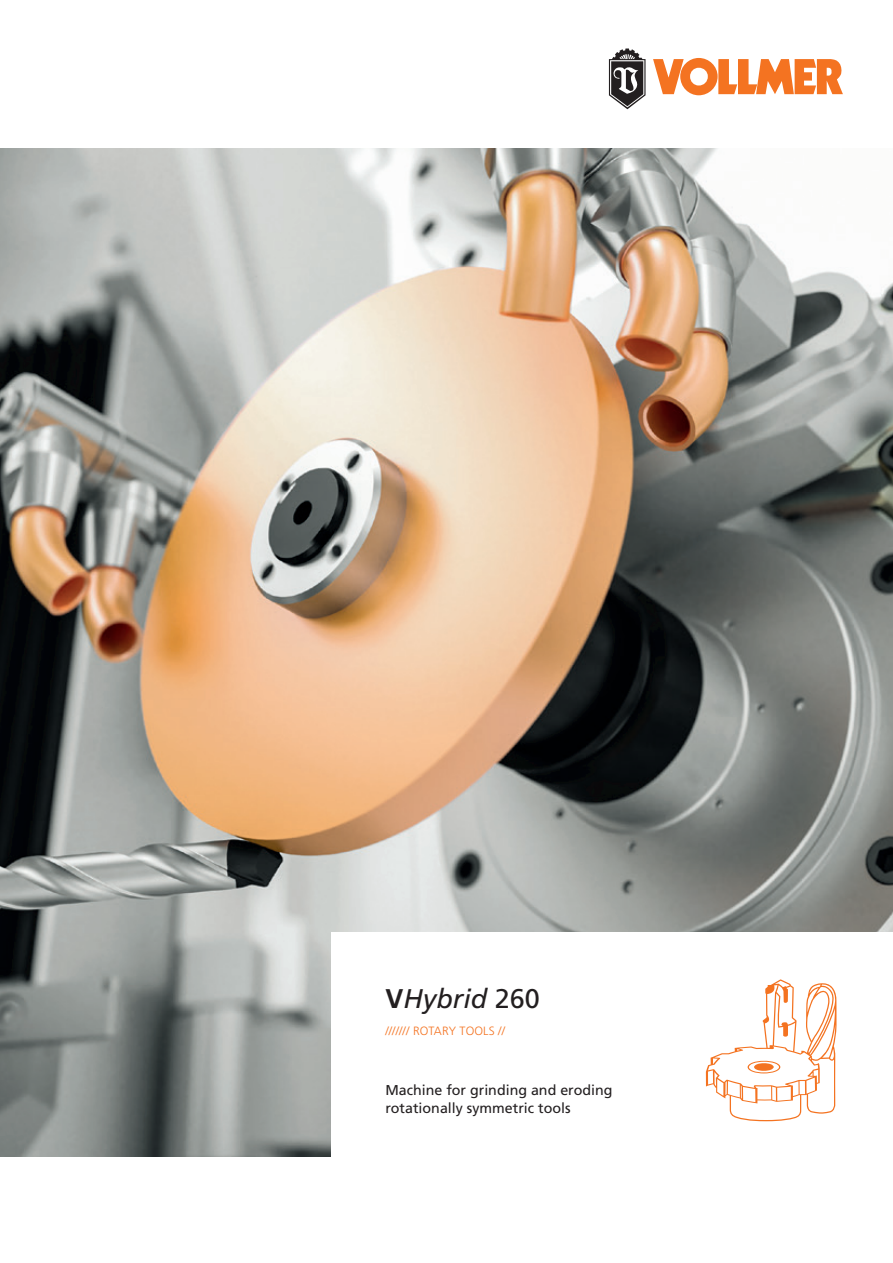
<style>
.page{position:relative;width:893px;height:1263px;background:#fff}
.page>*{position:absolute;margin:0;border:0;box-sizing:border-box;transform-origin:0 0}
.t1{font:italic 27px "Frutiger CE";color:#231f20}
.t2{font:14.25px/18px "Frutiger";color:#231f20}
.t3{font:300 12px "Frutiger";letter-spacing:.01em;color:#f47321}
.s1{font-family:"Frutiger";font-weight:700;font-style:normal}
.s2{font-family:"Frutiger";font-style:normal}
</style>
<div class="page">
<img style="left:0;top:149px;width:893px;height:1008px">
<svg style="left:609px;top:49px;width:36px;height:60px"></svg>
<svg style="left:653px;top:58px;width:190px;height:37px"></svg>
<div style="left:332px;top:932px;width:561px;height:331px;background:#fff"></div>
<svg style="left:706px;top:979px;width:130px;height:142px"></svg>
<p class="t1" style="left:385px;top:983px;width:156px"><span class="s1">V</span>Hybrid <span class="s2">260</span></p>
<p class="t3" style="left:385px;top:1024px;width:121px">/////// ROTARY TOOLS //</p>
<p class="t2" style="left:385px;top:1081px;width:229px">Machine for grinding and eroding rotationally symmetric tools</p>
</div>
